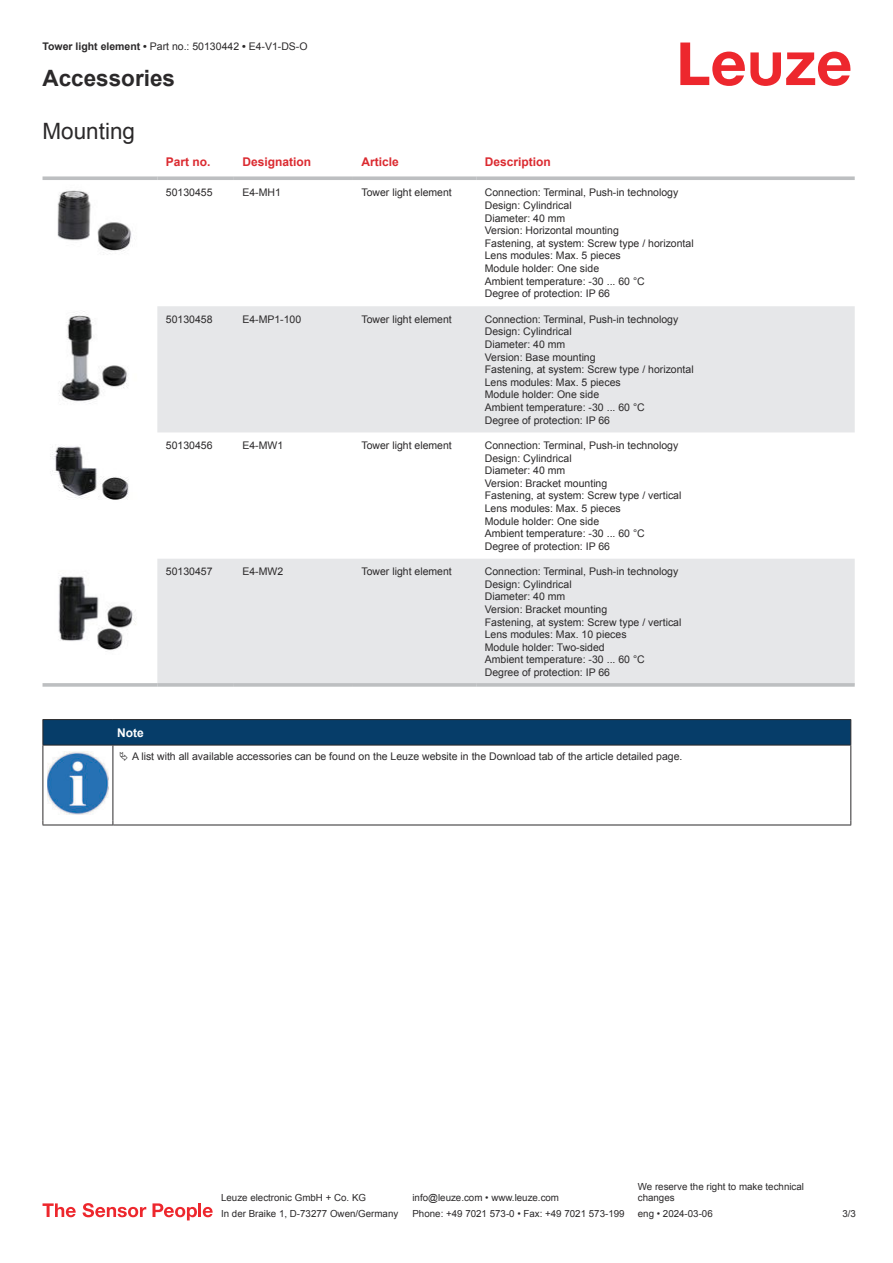
<style>
.page{position:relative;width:893px;height:1263px;background:#fff}
.page>*{position:absolute;margin:0;border:0;box-sizing:border-box;transform-origin:0 0}
.t1{font:700 22.5px "Arial";color:#2b292a}
.t2{font:22.5px "Arial";color:#2b292a}
.t3{font:700 12px "Arial";color:#db2a30}
.t4{font:700 12px "Arial";color:#fff}
.t5{font:10.5px/12.6px "Arial";color:#2b292a}
.t6{font:9.75px/11.7px "Arial";color:#2b292a}
.s1{font-weight:700}
</style>
<div class="page">
<svg style="left:680px;top:43px;width:170px;height:43px"></svg>
<svg style="left:157px;top:306px;width:698px;height:377px;fill:#e6e7e9"></svg>
<svg style="left:43px;top:176px;width:114px;height:4px"></svg>
<svg style="left:157px;top:176px;width:77px;height:4px"></svg>
<svg style="left:234px;top:176px;width:119px;height:4px"></svg>
<svg style="left:353px;top:176px;width:123px;height:4px"></svg>
<svg style="left:476px;top:176px;width:379px;height:4px;fill:#bdbfc1"></svg>
<svg style="left:43px;top:683px;width:114px;height:4px"></svg>
<svg style="left:157px;top:683px;width:77px;height:4px"></svg>
<svg style="left:234px;top:683px;width:119px;height:4px"></svg>
<svg style="left:353px;top:683px;width:123px;height:4px"></svg>
<svg style="left:476px;top:683px;width:379px;height:4px;fill:#c2c4c6"></svg>
<img style="left:57px;top:190px;width:75px;height:61px">
<img style="left:58px;top:311px;width:70px;height:92px">
<img style="left:50px;top:446px;width:79px;height:54px">
<img style="left:58px;top:576px;width:78px;height:75px">
<svg style="left:44px;top:746px;width:806px;height:79px"></svg>
<hr style="left:43px;top:745px;width:70px;height:1px;background:#2b292a">
<svg style="left:43px;top:719px;width:808px;height:26px"></svg>
<hr style="left:113px;top:745px;width:738px;height:1px;background:#2b292a">
<hr style="left:43px;top:745px;width:1px;height:75px;background:#2b292a">
<hr style="left:113px;top:745px;width:1px;height:75px;background:#2b292a">
<hr style="left:850px;top:745px;width:1px;height:75px;background:#2b292a">
<hr style="left:43px;top:825px;width:70px;height:1px;background:#2b292a">
<hr style="left:113px;top:825px;width:738px;height:1px;background:#2b292a">
<img style="left:47px;top:751px;width:61px;height:63px">
<div style="left:115px;top:746px;width:734px;height:20px;background:#fff"></div>
<svg style="left:43px;top:1203px;width:33px;height:14px"></svg>
<svg style="left:83px;top:1203px;width:63px;height:14px"></svg>
<svg style="left:153px;top:1203px;width:44px;height:17px"></svg>
<hr style="left:198px;top:1203px;width:3px;height:14px;background:#ed272d">
<svg style="left:203px;top:1207px;width:10px;height:10px"></svg>
<p class="t5" style="left:43px;top:41px;width:267px"><span class="s1">Tower light element •</span> Part no.: 50130442 <span class="s1">•</span> E4-V1-DS-O</p>
<h1 class="t1" style="left:43px;top:69px;width:134px">Accessories</h1>
<h1 class="t2" style="left:43px;top:123px;width:94px">Mounting</h1>
<p class="t3" style="left:166px;top:157px;width:46px">Part no.</p>
<p class="t3" style="left:242px;top:157px;width:70px">Designation</p>
<p class="t3" style="left:361px;top:157px;width:39px">Article</p>
<p class="t3" style="left:485px;top:157px;width:68px">Description</p>
<p class="t5" style="left:166px;top:187px;width:48px">50130455</p>
<p class="t5" style="left:242px;top:187px;width:40px">E4-MH1</p>
<p class="t5" style="left:361px;top:187px;width:92px">Tower light element</p>
<p class="t5" style="left:485px;top:187px;width:210px">Connection: Terminal, Push-in technology<br>Design: Cylindrical<br>Diameter: 40 mm<br>Version: Horizontal mounting<br>Fastening, at system: Screw type / horizontal<br>Lens modules: Max. 5 pieces<br>Module holder: One side<br>Ambient temperature: -30 ... 60 °C<br>Degree of protection: IP 66</p>
<p class="t5" style="left:166px;top:314px;width:48px">50130458</p>
<p class="t5" style="left:242px;top:314px;width:60px">E4-MP1-100</p>
<p class="t5" style="left:361px;top:314px;width:92px">Tower light element</p>
<p class="t5" style="left:485px;top:314px;width:210px">Connection: Terminal, Push-in technology<br>Design: Cylindrical<br>Diameter: 40 mm<br>Version: Base mounting<br>Fastening, at system: Screw type / horizontal<br>Lens modules: Max. 5 pieces<br>Module holder: One side<br>Ambient temperature: -30 ... 60 °C<br>Degree of protection: IP 66</p>
<p class="t5" style="left:166px;top:440px;width:48px">50130456</p>
<p class="t5" style="left:242px;top:440px;width:42px">E4-MW1</p>
<p class="t5" style="left:361px;top:440px;width:92px">Tower light element</p>
<p class="t5" style="left:485px;top:440px;width:198px">Connection: Terminal, Push-in technology<br>Design: Cylindrical<br>Diameter: 40 mm<br>Version: Bracket mounting<br>Fastening, at system: Screw type / vertical<br>Lens modules: Max. 5 pieces<br>Module holder: One side<br>Ambient temperature: -30 ... 60 °C<br>Degree of protection: IP 66</p>
<p class="t5" style="left:166px;top:566px;width:48px">50130457</p>
<p class="t5" style="left:242px;top:566px;width:42px">E4-MW2</p>
<p class="t5" style="left:361px;top:566px;width:92px">Tower light element</p>
<p class="t5" style="left:485px;top:566px;width:198px">Connection: Terminal, Push-in technology<br>Design: Cylindrical<br>Diameter: 40 mm<br>Version: Bracket mounting<br>Fastening, at system: Screw type / vertical<br>Lens modules: Max. 10 pieces<br>Module holder: Two-sided<br>Ambient temperature: -30 ... 60 °C<br>Degree of protection: IP 66</p>
<p class="t4" style="left:117px;top:727px;width:28px">Note</p>
<p class="t5" style="left:132px;top:751px;width:552px">A list with all available accessories can be found on the Leuze website in the Download tab of the article detailed page.</p>
<p class="t6" style="left:221px;top:1193px;width:146px">Leuze electronic GmbH + Co. KG</p>
<p class="t6" style="left:412px;top:1193px;width:148px">info@leuze.com • www.leuze.com</p>
<p class="t6" style="left:638px;top:1181px;width:168px">We reserve the right to make technical changes</p>
<p class="t6" style="left:221px;top:1209px;width:179px">In der Braike 1, D-73277 Owen/Germany</p>
<p class="t6" style="left:412px;top:1209px;width:214px">Phone: +49 7021 573-0 • Fax: +49 7021 573-199</p>
<p class="t6" style="left:638px;top:1209px;width:76px">eng • 2024-03-06</p>
<p class="t6" style="left:842px;top:1209px;width:15px">3 /3</p>
</div>
